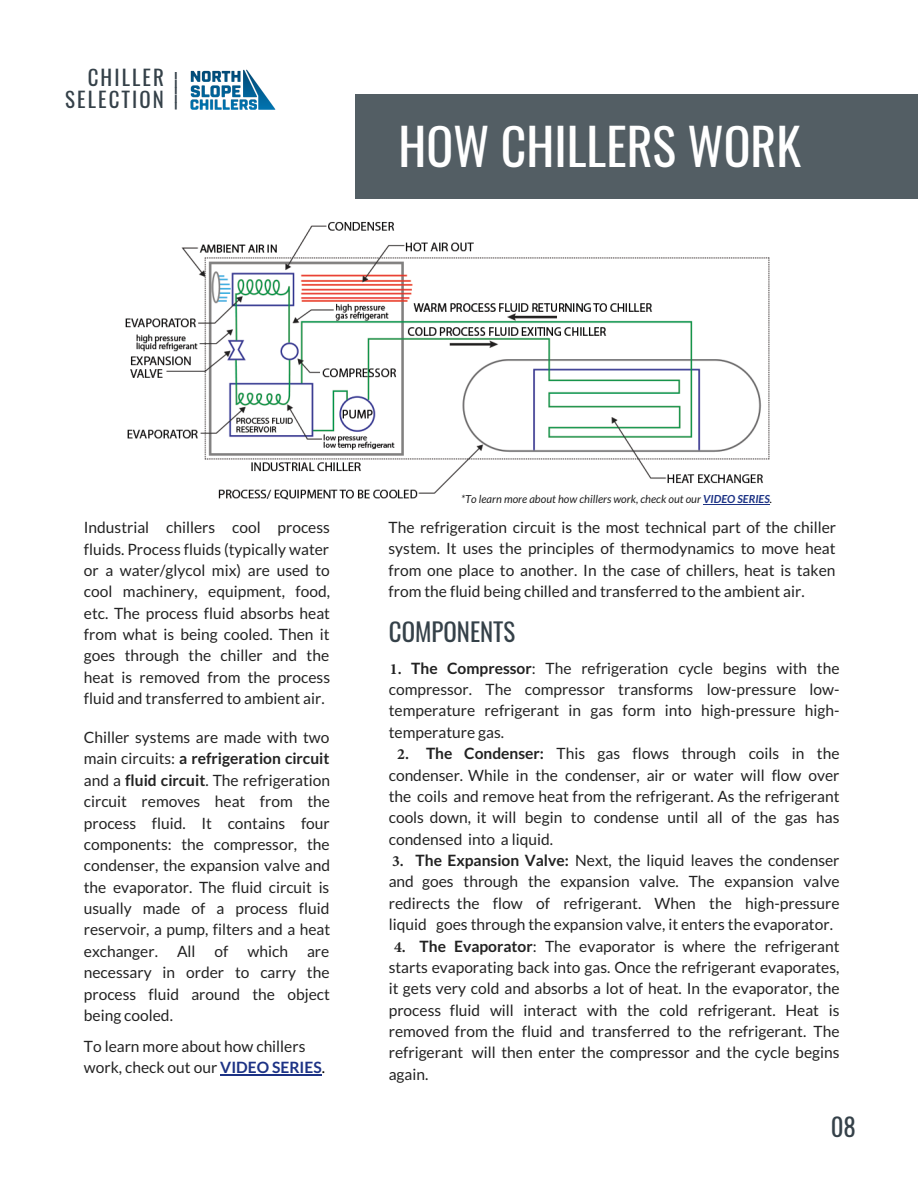
<style>
.page{position:relative;width:918px;height:1188px;background:#fff}
.page>*{position:absolute;margin:0;border:0;box-sizing:border-box;transform-origin:0 0}
.t1{font:49.8px "Oswald";color:#fff}
.t2{font:24.9px "Oswald";color:#354149}
.t3{font:21.75px "Oswald";color:#354149}
.t4{font:20.85px "Oswald";letter-spacing:.1em;color:#354149}
.t5{font:15.6px/21.3px "Lato";color:#222;text-align:justify}
.t6{font:italic 11.1px "Lato";color:#222}
.s1{font-weight:700}
.s2{font-weight:700;color:#1c3285}
.s3{color:#000}
.s4{font-family:"Minion Pro";font-weight:700}
</style>
<div class="page">
<img style="left:190px;top:69px;width:86px;height:41px">
<img style="left:125px;top:198px;width:671px;height:302px">
<div style="left:355px;top:95px;width:563px;height:103px;background:#535e64"></div>
<div style="left:608px;top:204px;width:247px;height:46px;background:#fff"></div>
<hr style="left:220px;top:1074px;width:102px;height:1px;background:#1c3285">
<hr style="left:703px;top:504px;width:67px;height:1px;background:#1c3285">
<p class="t4" style="left:88px;top:61px;width:78px">CHILLER</p>
<p class="t4" style="left:65px;top:83px;width:100px">SELECTION</p>
<p class="t3" style="left:204px;top:72px;width:39px;rotate:90deg">_____</p>
<p class="t1" style="left:398px;top:108px;width:404px">HOW CHILLERS WORK</p>
<p class="t5" style="left:84px;top:516px;width:248px">Industrial chillers cool process fluids. Process fluids (typically water or a water/glycol mix) are used to cool machinery, equipment, food, etc. The process fluid absorbs heat from what is being cooled. Then it goes through the chiller and the heat is removed from the process fluid and transferred to ambient air.</p>
<p class="t5" style="left:84px;top:726px;width:248px">Chiller systems are made with two main circuits: <span class="s1">a refrigeration circuit </span>and a <span class="s1">fluid circuit</span>. The refrigeration circuit removes heat from the process fluid. It contains four components: the compressor, the condenser, the expansion valve and the evaporator. The fluid circuit is usually made of a process fluid reservoir, a pump, filters and a heat exchanger. All of which are necessary in order to carry the process fluid around the object being cooled.</p>
<p class="t5" style="left:84px;top:1035px;width:243px">To learn more about how chillers work, check out our <span class="s2">VIDEO SERIES</span><span class="s3">.</span></p>
<p class="t6" style="left:461px;top:492px;width:313px">*To learn more about how chillers work, check out our <span class="s2">VIDEO SERIES</span><span class="s3">.</span></p>
<p class="t5" style="left:389px;top:516px;width:449px">The refrigeration circuit is the most technical part of the chiller system. It uses the principles of thermodynamics to move heat from one place to another. In the case of chillers, heat is taken from the fluid being chilled and transferred to the ambient air.</p>
<p class="t2" style="left:389px;top:612px;width:128px">COMPONENTS</p>
<p class="t5" style="left:389px;top:657px;width:452px"><span class="s4">1.</span> <span class="s1">The Compressor</span>: The refrigeration cycle begins with the compressor. The compressor transforms low-pressure low&shy;temperature refrigerant in gas form into high-pressure high&shy;temperature gas.</p>
<p class="t5" style="left:389px;top:742px;width:452px;text-indent:9px"><span class="s4">2.</span> <span class="s1">The Condenser:</span> This gas flows through coils in the condenser. While in the condenser, air or water will flow over the coils and remove heat from the refrigerant. As the refrigerant cools down, it will begin to condense until all of the gas has condensed into a liquid.</p>
<p class="t5" style="left:389px;top:849px;width:452px"><span class="s4">3.</span> <span class="s1">The Expansion Valve:</span> Next, the liquid leaves the condenser and goes through the expansion valve. The expansion valve redirects the flow of refrigerant. When the high-pressure liquid goes through the expansion valve, it enters the evaporator.</p>
<p class="t5" style="left:389px;top:935px;width:452px;text-indent:5px"><span class="s4">4.</span> <span class="s1">The Evaporator</span>: The evaporator is where the refrigerant starts evaporating back into gas. Once the refrigerant evaporates, it gets very cold and absorbs a lot of heat. In the evaporator, the process fluid will interact with the cold refrigerant. Heat is removed from the fluid and transferred to the refrigerant. The refrigerant will then enter the compressor and the cycle begins again.</p>
<p class="t2" style="left:831px;top:1107px;width:27px">08</p>
</div>
